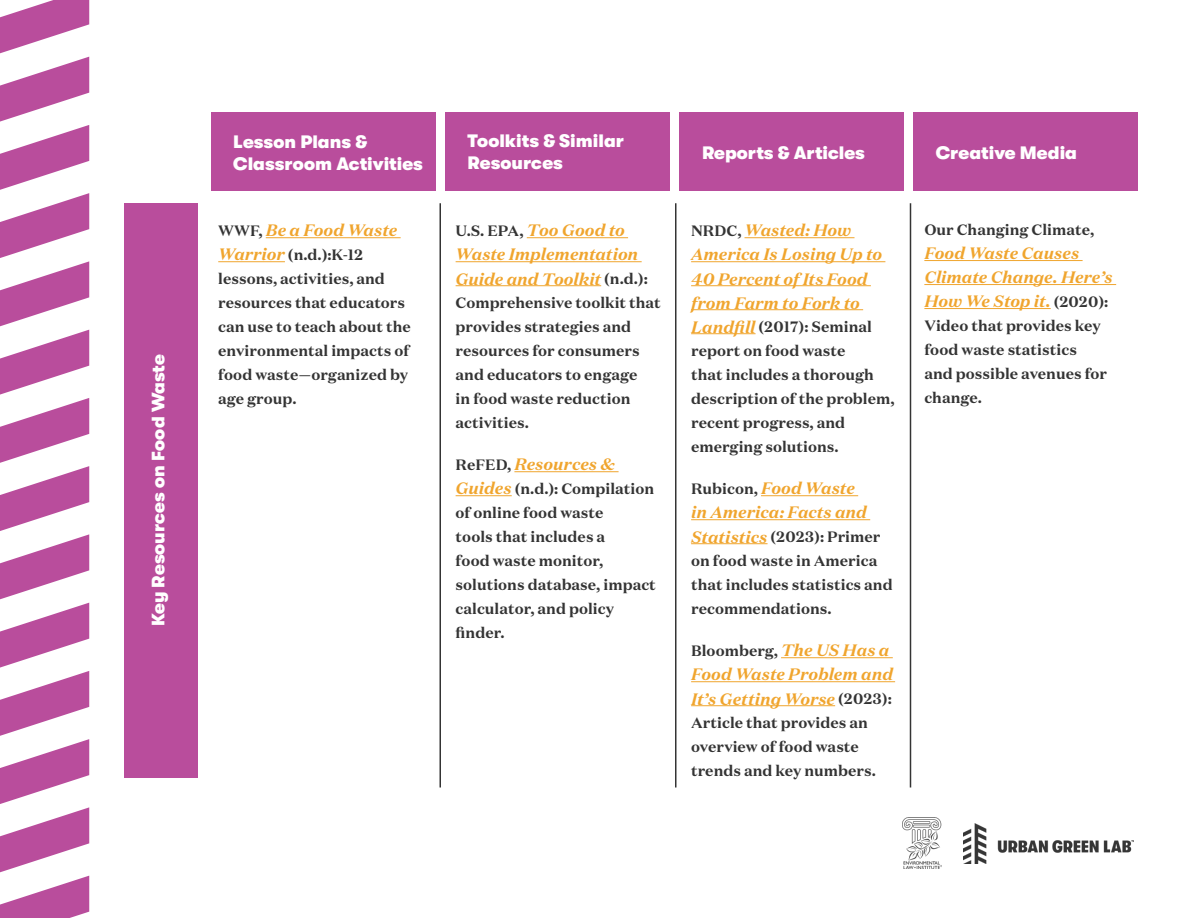
<style>
.page{position:relative;width:1188px;height:918px;background:#fff}
.page>*{position:absolute;margin:0;border:0;box-sizing:border-box;transform-origin:0 0}
.t1{font:900 18px/21.6px "GT Walsheim Pro";color:#fff}
.t2{font:italic 700 16.5px/24px "Domaine Text";letter-spacing:-.005em;color:#f0a52e}
.t3{font:700 15px/24px "Domaine Text";color:#343434}
.s1{font-style:normal;font-size:15px;color:#343434}
.s2{font-style:italic;font-size:16.5px;color:#f0a52e}
</style>
<div class="page">
<svg style="left:0;top:0;width:89px;height:918px"></svg>
<img style="left:963px;top:823px;width:171px;height:41px">
<img style="left:903px;top:818px;width:38px;height:51px">
<div style="left:211px;top:112px;width:224px;height:79px;background:#b94d9c"></div>
<div style="left:124px;top:203px;width:73px;height:574px;background:#b94d9c"></div>
<div style="left:445px;top:112px;width:225px;height:79px;background:#b94d9c"></div>
<div style="left:680px;top:112px;width:224px;height:79px;background:#b94d9c"></div>
<div style="left:913px;top:112px;width:225px;height:79px;background:#b94d9c"></div>
<hr style="left:266px;top:237px;width:135px;height:1px;background:#f0a52e">
<hr style="left:218px;top:261px;width:67px;height:1px;background:#f0a52e">
<hr style="left:527px;top:237px;width:101px;height:1px;background:#f0a52e">
<hr style="left:456px;top:261px;width:186px;height:1px;background:#f0a52e">
<hr style="left:456px;top:285px;width:145px;height:1px;background:#f0a52e">
<hr style="left:514px;top:471px;width:105px;height:1px;background:#f0a52e">
<hr style="left:456px;top:495px;width:56px;height:1px;background:#f0a52e">
<hr style="left:745px;top:237px;width:110px;height:1px;background:#f0a52e">
<hr style="left:691px;top:261px;width:194px;height:1px;background:#f0a52e">
<hr style="left:691px;top:285px;width:180px;height:1px;background:#f0a52e">
<hr style="left:691px;top:309px;width:172px;height:1px;background:#f0a52e">
<hr style="left:691px;top:333px;width:65px;height:1px;background:#f0a52e">
<hr style="left:761px;top:495px;width:97px;height:1px;background:#f0a52e">
<hr style="left:691px;top:519px;width:179px;height:1px;background:#f0a52e">
<hr style="left:691px;top:543px;width:77px;height:1px;background:#f0a52e">
<hr style="left:781px;top:657px;width:112px;height:1px;background:#f0a52e">
<hr style="left:691px;top:681px;width:204px;height:1px;background:#f0a52e">
<hr style="left:691px;top:705px;width:144px;height:1px;background:#f0a52e">
<hr style="left:924px;top:260px;width:159px;height:1px;background:#f0a52e">
<hr style="left:924px;top:284px;width:192px;height:1px;background:#f0a52e">
<hr style="left:924px;top:308px;width:127px;height:1px;background:#f0a52e">
<hr style="left:675px;top:203px;width:1px;height:585px;background:#343434">
<hr style="left:910px;top:203px;width:1px;height:585px;background:#343434">
<hr style="left:440px;top:203px;width:1px;height:585px;background:#343434">
<p class="t1" style="left:148px;top:626px;width:274px;rotate:-90deg">Key Resources on Food Waste</p>
<p class="t1" style="left:233px;top:131px;width:191px">Lesson Plans &amp;<br>Classroom Activities</p>
<p class="t1" style="left:468px;top:130px;width:158px">Toolkits &amp; Similar<br>Resources</p>
<p class="t1" style="left:702px;top:142px;width:164px">Reports &amp; Articles</p>
<p class="t1" style="left:936px;top:142px;width:143px">Creative Media</p>
<p class="t2" style="left:218px;top:219px;width:181px"><span class="s1">WWF,</span> Be a Food Waste</p>
<p class="t3" style="left:218px;top:243px;width:194px"><span class="s2">Warrior</span> (n.d.):K-12 lessons, activities, and resources that educators can use to teach about the environmental impacts of food waste—organized by age group.</p>
<p class="t2" style="left:456px;top:219px;width:194px"><span class="s1">U.S. EPA,</span> Too Good to<br>Waste Implementation<br>Guide and Toolkit <span class="s1">(n.d.):</span></p>
<p class="t3" style="left:456px;top:291px;width:207px">Comprehensive toolkit that provides strategies and resources for consumers and educators to engage<br>in food waste reduction activities.</p>
<p class="t2" style="left:456px;top:453px;width:161px"><span class="s1">ReFED,</span> Resources &amp;</p>
<p class="t3" style="left:456px;top:477px;width:202px"><span class="s2">Guides</span> (n.d.): Compilation of online food waste<br>tools that includes a<br>food waste monitor, solutions database, impact calculator, and policy finder.</p>
<p class="t2" style="left:691px;top:219px;width:193px"><span class="s1">NRDC,</span> Wasted: How<br>America Is Losing Up to<br>40 Percent of Its Food from Farm to Fork to</p>
<p class="t3" style="left:691px;top:315px;width:205px"><span class="s2">Landfill</span> (2017): Seminal report on food waste<br>that includes a thorough description of the problem, recent progress, and emerging solutions.</p>
<p class="t2" style="left:691px;top:477px;width:177px"><span class="s1">Rubicon,</span> Food Waste in America: Facts and</p>
<p class="t3" style="left:691px;top:525px;width:203px"><span class="s2">Statistics</span> (2023): Primer on food waste in America that includes statistics and recommendations.</p>
<p class="t3" style="left:691px;top:639px;width:200px">Bloomberg, <span class="s2">The US Has a</span></p>
<p class="t2" style="left:691px;top:663px;width:203px">Food Waste Problem and<br>It’s Getting Worse <span class="s1">(2023):</span></p>
<p class="t3" style="left:691px;top:711px;width:186px">Article that provides an overview of food waste trends and key numbers.</p>
<p class="t3" style="left:924px;top:218px;width:171px">Our Changing Climate,</p>
<p class="t2" style="left:924px;top:241px;width:190px">Food Waste Causes<br>Climate Change. Here’s<br>How We Stop it. <span class="s1">(2020):</span></p>
<p class="t3" style="left:924px;top:314px;width:184px">Video that provides key food waste statistics and possible avenues for change.</p>
</div>
